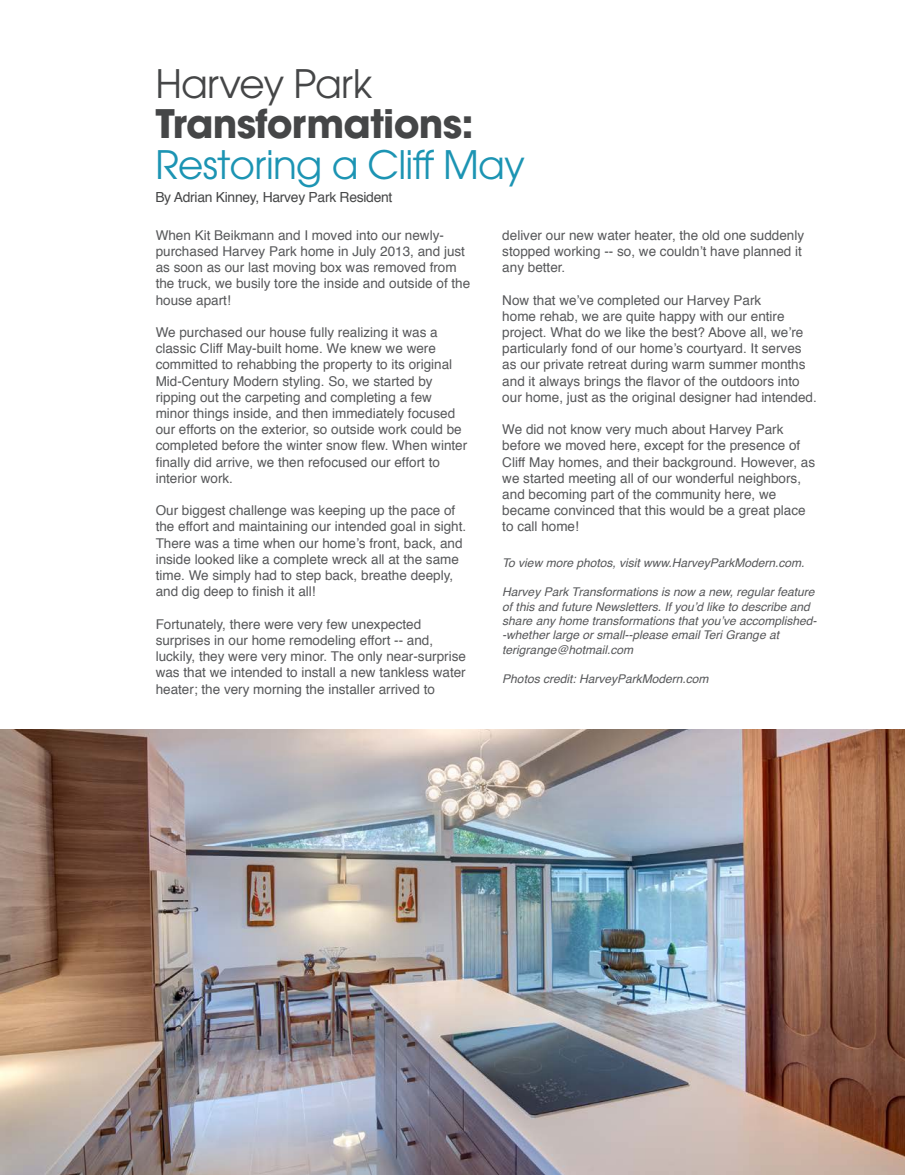
<style>
.page{position:relative;width:905px;height:1175px;background:#fff}
.page>*{position:absolute;margin:0;border:0;box-sizing:border-box;transform-origin:0 0}
.CONTENT_SUB_HEADING{font:700 39px/40.5px "Avant Garde";letter-spacing:-.02em;color:#454647}
.CONTENT_SUB_HEADING-2{font:39px "Avant Garde";letter-spacing:-.02em;color:#1c94b3}
.Article_1{font:13.8px "Helvetica";letter-spacing:-.02em;color:#454647}
.Article_1-2{font:13.5px/16.2px "Helvetica";color:#57585a}
.Article_1-3{font:italic 12px/14.4px "Helvetica";color:#57585a}
.s1{font-weight:400}
</style>
<div class="page">
<img style="left:0;top:729px;width:904px;height:445px">
<p class="CONTENT_SUB_HEADING" style="left:155px;top:63px;width:320px"><span class="s1">Harvey Park<br></span>Transformations:</p>
<p class="CONTENT_SUB_HEADING-2" style="left:155px;top:142px;width:371px">Restoring a Cliff May</p>
<p class="Article_1" style="left:155px;top:187px;width:239px">By Adrian Kinney, Harvey Park Resident</p>
<p class="Article_1-2" style="left:156px;top:227px;width:316px">When Kit Beikmann and I moved into our newly&shy;purchased Harvey Park home in July 2013, and just as soon as our last moving box was removed from the truck, we busily tore the inside and outside of the house apart!</p>
<p class="Article_1-2" style="left:156px;top:324px;width:313px">We purchased our house fully realizing it was a classic Cliff May-built home. We knew we were committed to rehabbing the property to its original Mid-Century Modern styling. So, we started by ripping out the carpeting and completing a few minor things inside, and then immediately focused our efforts on the exterior, so outside work could be completed before the winter snow flew. When winter finally did arrive, we then refocused our effort to interior work.</p>
<p class="Article_1-2" style="left:156px;top:503px;width:312px">Our biggest challenge was keeping up the pace of the effort and maintaining our intended goal in sight.<br>There was a time when our home’s front, back, and inside looked like a complete wreck all at the same time. We simply had to step back, breathe deeply, and dig deep to finish it all!</p>
<p class="Article_1-2" style="left:156px;top:616px;width:312px">Fortunately, there were very few unexpected surprises in our home remodeling effort -- and, luckily, they were very minor. The only near-surprise was that we intended to install a new tankless water heater; the very morning the installer arrived to</p>
<p class="Article_1-2" style="left:502px;top:227px;width:303px">deliver our new water heater, the old one suddenly stopped working -- so, we couldn’t have planned it any better.</p>
<p class="Article_1-2" style="left:502px;top:292px;width:316px">Now that we’ve completed our Harvey Park<br>home rehab, we are quite happy with our entire project. What do we like the best? Above all, we’re particularly fond of our home’s courtyard. It serves as our private retreat during warm summer months and it always brings the flavor of the outdoors into our home, just as the original designer had intended.</p>
<p class="Article_1-2" style="left:502px;top:422px;width:314px">We did not know very much about Harvey Park before we moved here, except for the presence of Cliff May homes, and their background. However, as we started meeting all of our wonderful neighbors, and becoming part of the community here, we became convinced that this would be a great place to call home!</p>
<p class="Article_1-3" style="left:502px;top:556px;width:304px">To view more photos, visit www.HarveyParkModern.com.</p>
<p class="Article_1-3" style="left:502px;top:585px;width:316px">Harvey Park Transformations is now a new, regular feature of this and future Newsletters. If you’d like to describe and share any home transformations that you’ve accomplished--whether large or small--please email Teri Grange at terigrange@hotmail.com</p>
<p class="Article_1-3" style="left:502px;top:671px;width:208px">Photos credit: HarveyParkModern.com</p>
</div>
